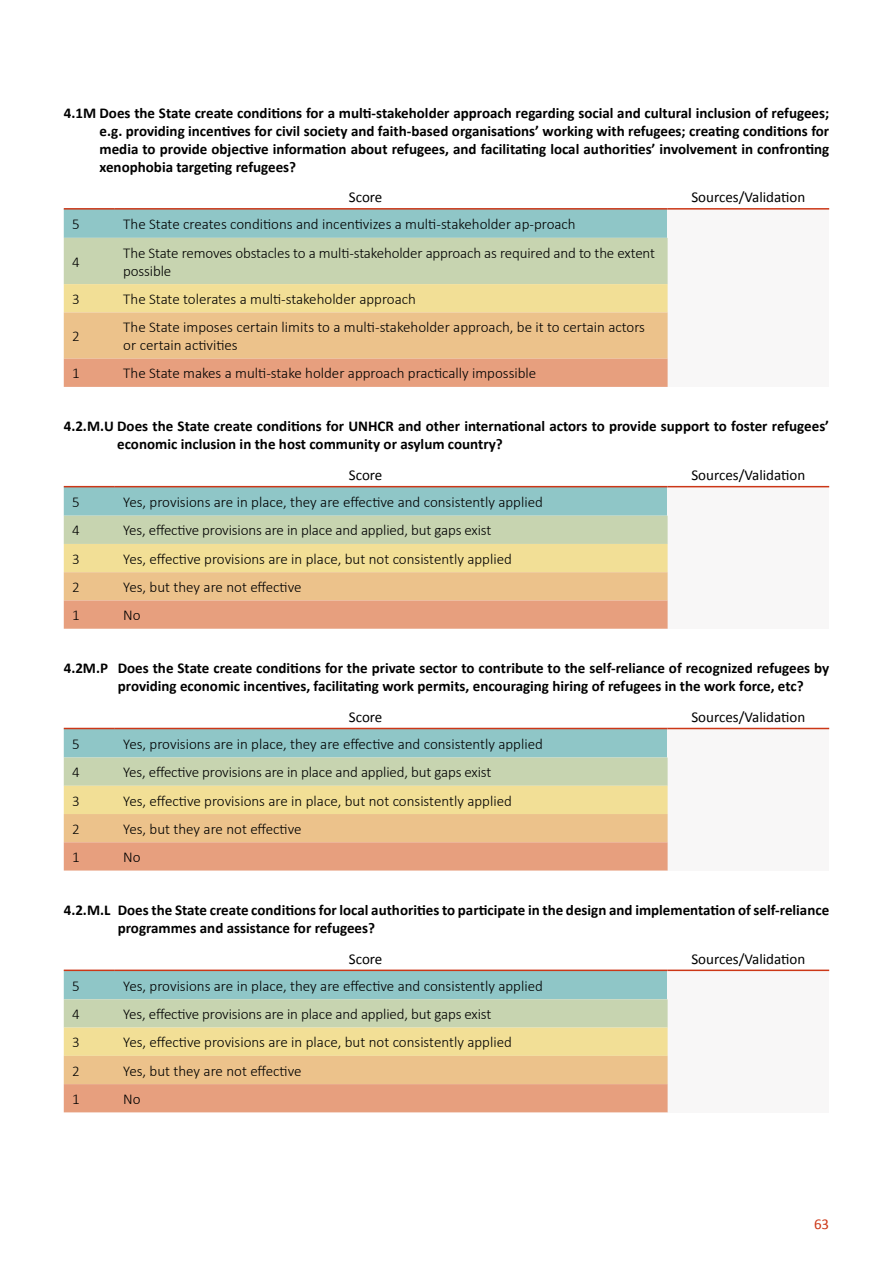
<style>
.page{position:relative;width:893px;height:1263px;background:#fff}
.page>*{position:absolute;margin:0;border:0;box-sizing:border-box;transform-origin:0 0}
.t1{font:300 15px/18px "Calibri";color:#000}
.t2{font:700 15px/18px "Calibri";color:#000}
.t3{font:15px "Calibri";color:#000}
.t4{font:15px "Calibri";color:#cc3717}
</style>
<div class="page">
<div style="left:668px;top:209px;width:161px;height:178px;background:#f8f7f7"></div>
<svg style="left:64px;top:210px;width:604px;height:177px;background:#d3c69e"></svg>
<hr style="left:64px;top:208px;width:51px;height:2px;background:#cc3717">
<hr style="left:115px;top:208px;width:553px;height:2px;background:#cc3717">
<hr style="left:668px;top:208px;width:161px;height:2px;background:#cc3717">
<div style="left:668px;top:487px;width:161px;height:142px;background:#f8f7f7"></div>
<svg style="left:64px;top:487px;width:604px;height:142px;background:#d2c59e"></svg>
<hr style="left:64px;top:486px;width:51px;height:1px;background:#cc3717">
<hr style="left:115px;top:486px;width:553px;height:1px;background:#cc3717">
<hr style="left:668px;top:486px;width:161px;height:1px;background:#cc3717">
<div style="left:668px;top:728px;width:161px;height:142px;background:#f8f7f7"></div>
<svg style="left:64px;top:729px;width:604px;height:141px;background:#d2c59e"></svg>
<hr style="left:64px;top:728px;width:51px;height:1px;background:#cc3717">
<hr style="left:115px;top:728px;width:553px;height:1px;background:#cc3717">
<hr style="left:668px;top:728px;width:161px;height:1px;background:#cc3717">
<div style="left:668px;top:970px;width:161px;height:142px;background:#f8f7f7"></div>
<svg style="left:64px;top:971px;width:604px;height:141px;background:#d2c59e"></svg>
<hr style="left:64px;top:969px;width:51px;height:2px;background:#cc3717">
<hr style="left:115px;top:969px;width:553px;height:2px;background:#cc3717">
<hr style="left:668px;top:969px;width:161px;height:2px;background:#cc3717">
<p class="t2" style="left:100px;top:103px;width:731px;text-align:justify;text-indent:-36px">4.1M Does the State create conditions for a multi-stakeholder approach regarding social and cultural inclusion of refugees; e.g. providing incentives for civil society and faith-based organisations’ working with refugees; creating conditions for media to provide objective information about refugees, and facilitating local authorities’ involvement in confronting xenophobia targeting refugees?</p>
<p class="t3" style="left:349px;top:188px;width:35px">Score</p>
<p class="t3" style="left:691px;top:188px;width:115px">Sources/Validation</p>
<p class="t1" style="left:72px;top:215px;width:9px">5</p>
<p class="t1" style="left:123px;top:215px;width:454px">The State creates conditions and incentivizes a multi-stakeholder ap-proach</p>
<p class="t1" style="left:72px;top:252px;width:9px">4</p>
<p class="t1" style="left:123px;top:243px;width:533px">The State removes obstacles to a multi-stakeholder approach as required and to the extent possible</p>
<p class="t1" style="left:72px;top:290px;width:9px">3</p>
<p class="t1" style="left:123px;top:290px;width:294px">The State tolerates a multi-stakeholder approach</p>
<p class="t1" style="left:72px;top:327px;width:9px">2</p>
<p class="t1" style="left:123px;top:318px;width:523px">The State imposes certain limits to a multi-stakeholder approach, be it to certain actors or certain activities</p>
<p class="t1" style="left:72px;top:364px;width:9px">1</p>
<p class="t1" style="left:123px;top:364px;width:414px">The State makes a multi-stake holder approach practically impossible</p>
<p class="t2" style="left:117px;top:417px;width:713px;text-indent:-53px">4.2.M.U Does the State create conditions for UNHCR and other international actors to provide support to foster refugees’ economic inclusion in the host community or asylum country?</p>
<p class="t3" style="left:349px;top:466px;width:35px">Score</p>
<p class="t3" style="left:691px;top:466px;width:115px">Sources/Validation</p>
<p class="t1" style="left:72px;top:493px;width:9px">5</p>
<p class="t1" style="left:123px;top:493px;width:421px">Yes, provisions are in place, they are effective and consistently applied</p>
<p class="t1" style="left:72px;top:521px;width:9px">4</p>
<p class="t1" style="left:123px;top:521px;width:369px">Yes, effective provisions are in place and applied, but gaps exist</p>
<p class="t1" style="left:72px;top:550px;width:9px">3</p>
<p class="t1" style="left:123px;top:550px;width:390px">Yes, effective provisions are in place, but not consistently applied</p>
<p class="t1" style="left:72px;top:578px;width:9px">2</p>
<p class="t1" style="left:123px;top:578px;width:180px">Yes, but they are not effective</p>
<p class="t1" style="left:72px;top:606px;width:9px">1</p>
<p class="t1" style="left:123px;top:606px;width:19px">No</p>
<p class="t2" style="left:118px;top:658px;width:713px;text-indent:-54px">4.2M.P Does the State create conditions for the private sector to contribute to the self-reliance of recognized refugees by providing economic incentives, facilitating work permits, encouraging hiring of refugees in the work force, etc?</p>
<p class="t3" style="left:349px;top:708px;width:35px">Score</p>
<p class="t3" style="left:691px;top:708px;width:115px">Sources/Validation</p>
<p class="t1" style="left:72px;top:735px;width:9px">5</p>
<p class="t1" style="left:123px;top:735px;width:421px">Yes, provisions are in place, they are effective and consistently applied</p>
<p class="t1" style="left:72px;top:763px;width:9px">4</p>
<p class="t1" style="left:123px;top:763px;width:369px">Yes, effective provisions are in place and applied, but gaps exist</p>
<p class="t1" style="left:72px;top:791px;width:9px">3</p>
<p class="t1" style="left:123px;top:791px;width:390px">Yes, effective provisions are in place, but not consistently applied</p>
<p class="t1" style="left:72px;top:820px;width:9px">2</p>
<p class="t1" style="left:123px;top:820px;width:180px">Yes, but they are not effective</p>
<p class="t1" style="left:72px;top:848px;width:9px">1</p>
<p class="t1" style="left:123px;top:848px;width:19px">No</p>
<p class="t2" style="left:118px;top:900px;width:713px;text-indent:-54px">4.2.M.L Does the State create conditions for local authorities to participate in the design and implementation of self-reliance programmes and assistance for refugees?</p>
<p class="t3" style="left:349px;top:950px;width:35px">Score</p>
<p class="t3" style="left:691px;top:950px;width:115px">Sources/Validation</p>
<p class="t1" style="left:72px;top:977px;width:9px">5</p>
<p class="t1" style="left:123px;top:977px;width:421px">Yes, provisions are in place, they are effective and consistently applied</p>
<p class="t1" style="left:72px;top:1005px;width:9px">4</p>
<p class="t1" style="left:123px;top:1005px;width:369px">Yes, effective provisions are in place and applied, but gaps exist</p>
<p class="t1" style="left:72px;top:1033px;width:9px">3</p>
<p class="t1" style="left:123px;top:1033px;width:390px">Yes, effective provisions are in place, but not consistently applied</p>
<p class="t1" style="left:72px;top:1061px;width:9px">2</p>
<p class="t1" style="left:123px;top:1061px;width:180px">Yes, but they are not effective</p>
<p class="t1" style="left:72px;top:1090px;width:9px">1</p>
<p class="t1" style="left:123px;top:1090px;width:19px">No</p>
<p class="t4" style="left:814px;top:1214px;width:17px">63</p>
</div>
